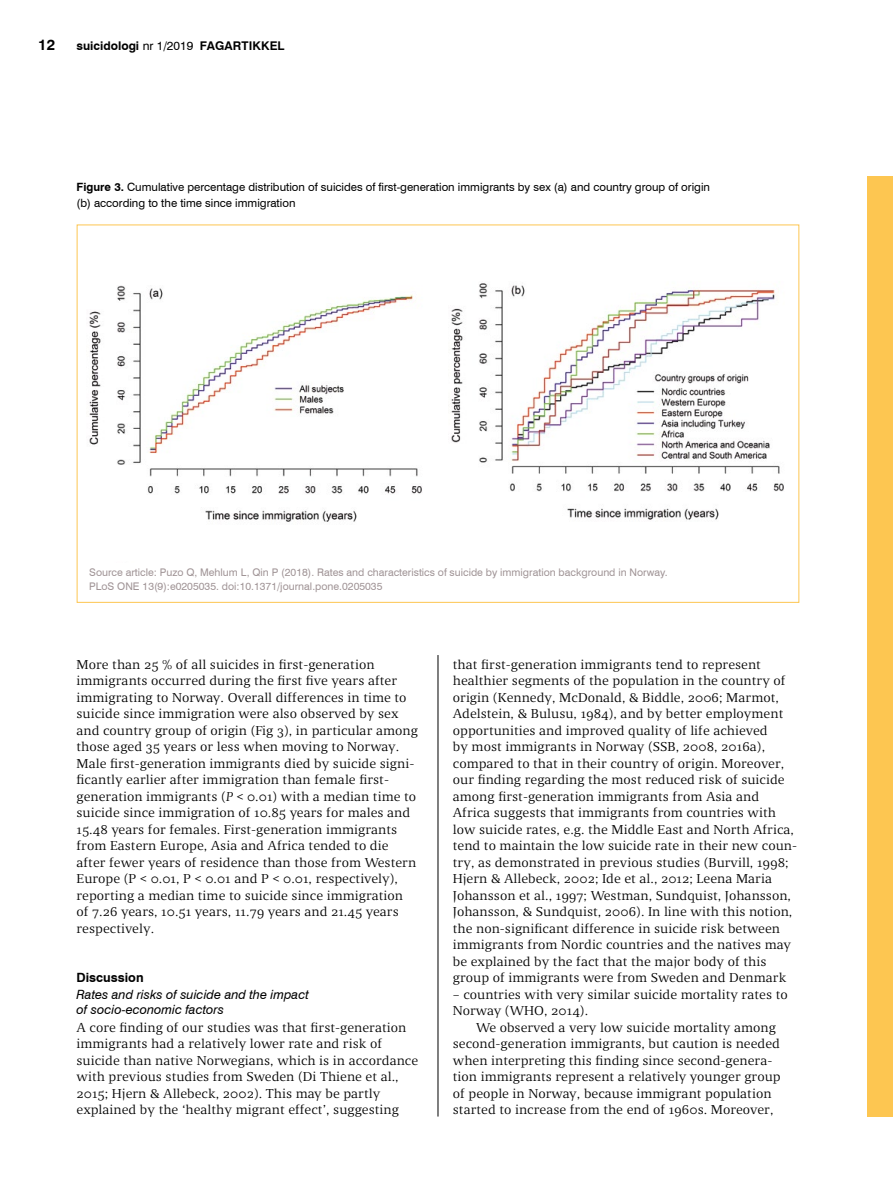
<style>
.page{position:relative;width:893px;height:1191px;background:#fff}
.page>*{position:absolute;margin:0;border:0;box-sizing:border-box;transform-origin:0 0}
.t1{font:700 15px "Swiss 721 BT";color:#000}
.t2{font:12.75px/16.5px "Quaestor";color:#000}
.t3{font:italic 12.75px/15.3px "Swiss 721 BT";color:#000}
.t4{font:700 12.75px "Swiss 721 BT";color:#000}
.t5{font:700 12px "Swiss 721 BT";color:#000}
.t6{font:11.4px/16.5px "Swiss 721 BT";color:#000}
.t7{font:10.5px/13.5px "Swiss 721 BT";color:#a09496}
.s1{font-weight:400}
.s2{font-weight:700}
.s3{font-style:italic}
</style>
<div class="page">
<hr style="left:438px;top:655px;width:1px;height:461px;background:#000">
<div style="left:867px;top:176px;width:26px;height:940px;background:#fdc651"></div>
<img style="left:89px;top:285px;width:333px;height:237px">
<img style="left:450px;top:283px;width:334px;height:237px">
<p class="t1" style="left:38px;top:35px;width:19px">12</p>
<p class="t5" style="left:77px;top:38px;width:210px">suicidologi <span class="s1">nr 1/2019</span> FAGARTIKKEL</p>
<p class="t6" style="left:77px;top:178px;width:635px"><span class="s2">Figure 3.</span> Cumulative percentage distribution of suicides of first-generation immigrants by sex (a) and country group of origin (b) according to the time since immigration</p>
<p class="t7" style="left:89px;top:566px;width:580px">Source article: Puzo Q, Mehlum L, Qin P (2018). Rates and characteristics of suicide by immigration background in Norway.<br>PLoS ONE 13(9):e0205035. doi:10.1371/journal.pone.0205035</p>
<p class="t2" style="left:77px;top:656px;width:343px">More than 25 % of all suicides in first-generation immigrants occurred during the first five years after immigrating to Norway. Overall differences in time to suicide since immigration were also observed by sex and country group of origin (Fig 3), in particular among those aged 35 years or less when moving to Norway.<br>Male first-generation immigrants died by suicide signi&shy;ficantly earlier after immigration than female first&shy;generation immigrants (<span class="s3">P</span> &lt; 0.01) with a median time to suicide since immigration of 10.85 years for males and 15.48 years for females. First-generation immigrants from Eastern Europe, Asia and Africa tended to die after fewer years of residence than those from Western Europe (P &lt; 0.01, P &lt; 0.01 and P &lt; 0.01, respectively), reporting a median time to suicide since immigration of 7.26 years, 10.51 years, 11.79 years and 21.45 years respectively.</p>
<p class="t4" style="left:77px;top:970px;width:69px">Discussion</p>
<p class="t3" style="left:77px;top:986px;width:234px">Rates and risks of suicide and the impact of socio-economic factors</p>
<p class="t2" style="left:77px;top:1019px;width:343px">A core finding of our studies was that first-generation immigrants had a relatively lower rate and risk of suicide than native Norwegians, which is in accordance with previous studies from Sweden (Di Thiene et al., 2015; Hjern &amp; Allebeck, 2002). This may be partly explained by the ‘healthy migrant effect’, suggesting</p>
<p class="t2" style="left:453px;top:656px;width:346px">that first-generation immigrants tend to represent healthier segments of the population in the country of origin (Kennedy, McDonald, &amp; Biddle, 2006; Marmot, Adelstein, &amp; Bulusu, 1984), and by better employment opportunities and improved quality of life achieved<br>by most immigrants in Norway (SSB, 2008, 2016a), compared to that in their country of origin. Moreover, our finding regarding the most reduced risk of suicide among first-generation immigrants from Asia and Africa suggests that immigrants from countries with low suicide rates, e.g. the Middle East and North Africa, tend to maintain the low suicide rate in their new coun&shy;try, as demonstrated in previous studies (Burvill, 1998; Hjern &amp; Allebeck, 2002; Ide et al., 2012; Leena Maria Johansson et al., 1997; Westman, Sundquist, Johansson, Johansson, &amp; Sundquist, 2006). In line with this notion, the non-significant difference in suicide risk between immigrants from Nordic countries and the natives may be explained by the fact that the major body of this group of immigrants were from Sweden and Denmark</p>
<p class="t2" style="left:453px;top:986px;width:336px">– countries with very similar suicide mortality rates to<br>Norway (WHO, 2014).</p>
<p class="t2" style="left:453px;top:1019px;width:329px;text-indent:23px">We observed a very low suicide mortality among second-generation immigrants, but caution is needed when interpreting this finding since second-genera&shy;tion immigrants represent a relatively younger group of people in Norway, because immigrant population started to increase from the end of 1960s. Moreover,</p>
</div>
